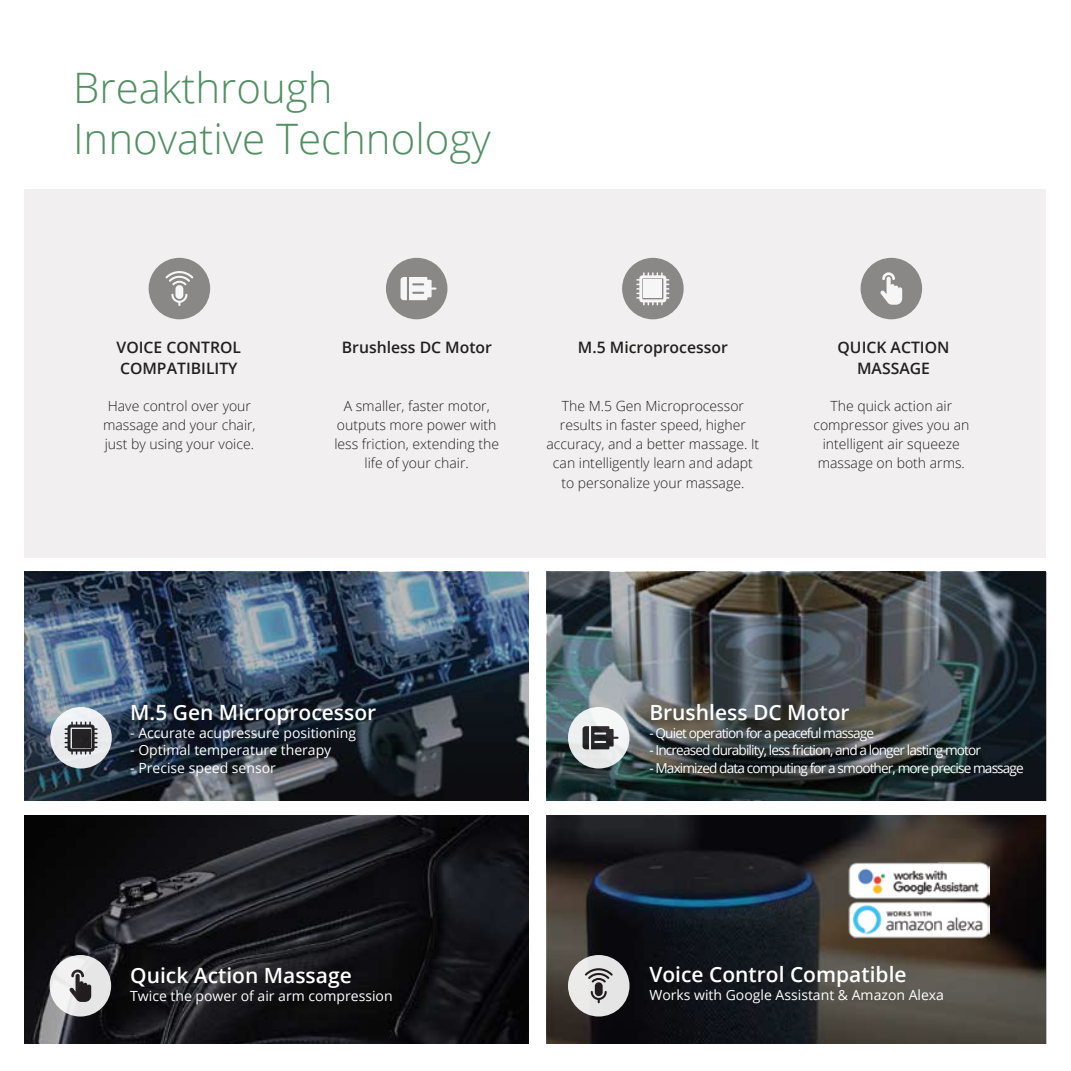
<style>
.page{position:relative;width:1071px;height:1071px;background:#fff}
.page>*{position:absolute;margin:0;border:0;box-sizing:border-box;transform-origin:0 0}
.t1{font:300 42px/50.4px "Open Sans";color:#528f63}
.t2{font:600 21px "Open Sans";color:#fff}
.t3{font:600 15.75px/21px "Open Sans";color:#231f20}
.t4{font:300 14px/19.2px "Open Sans";color:#231f20;text-align:center}
.t5{font:14px "Open Sans";color:#fff}
.t6{font:13.65px "Open Sans";letter-spacing:-.065em;color:#fff}
</style>
<div class="page">
<img style="left:24px;top:572px;width:505px;height:228px">
<svg style="left:547px;top:572px;width:499px;height:228px;background:#40484b"></svg>
<svg style="left:547px;top:815px;width:499px;height:229px;background:#232425"></svg>
<svg style="left:24px;top:815px;width:505px;height:229px;background:#16161a"></svg>
<div style="left:24px;top:189px;width:1022px;height:369px;background:#f1efef"></div>
<img style="left:849px;top:815px;width:141px;height:32px">
<img style="left:849px;top:847px;width:141px;height:144px">
<div style="left:861px;top:258px;width:61px;height:61px;background:#8a8787;border-radius:50%"></div>
<svg style="left:880px;top:272px;width:22px;height:33px"></svg>
<div style="left:622px;top:258px;width:62px;height:61px;background:#8a8787;border-radius:50%"></div>
<svg style="left:636px;top:272px;width:33px;height:33px"></svg>
<div style="left:644px;top:280px;width:18px;height:18px;background:#f7f6f6"></div>
<div style="left:386px;top:258px;width:61px;height:61px;background:#8a8787;border-radius:50%"></div>
<svg style="left:401px;top:277px;width:36px;height:23px"></svg>
<div style="left:149px;top:258px;width:61px;height:61px;background:#8a8787;border-radius:50%"></div>
<svg style="left:171px;top:294px;width:16px;height:12px"></svg>
<div style="left:175px;top:285px;width:8px;height:14px;background:#f7f6f6;border-radius:4px"></div>
<svg style="left:165px;top:271px;width:28px;height:14px"></svg>
<div style="left:568px;top:955px;width:62px;height:62px;background:#e6e5e6;border-radius:50%"></div>
<svg style="left:591px;top:991px;width:16px;height:12px"></svg>
<div style="left:595px;top:982px;width:8px;height:14px;background:#231f20;border-radius:4px"></div>
<svg style="left:585px;top:968px;width:28px;height:15px"></svg>
<div style="left:50px;top:955px;width:61px;height:62px;background:linear-gradient(to right,#f3f2f3,#e0e0e1);border-radius:50%"></div>
<svg style="left:69px;top:970px;width:22px;height:32px"></svg>
<div style="left:50px;top:707px;width:62px;height:62px;background:#eaecee;border-radius:50%"></div>
<svg style="left:65px;top:722px;width:33px;height:33px"></svg>
<div style="left:72px;top:729px;width:18px;height:18px;background:#231f20"></div>
<svg style="left:568px;top:707px;width:62px;height:62px;fill:#ecf0f0"></svg>
<svg style="left:583px;top:726px;width:36px;height:23px"></svg>
<h1 class="t1" style="left:73px;top:62px;width:419px">Breakthrough<br>Innovative Technology</h1>
<p class="t3" style="left:117px;top:337px;width:126px">VOICE CONTROL<br>COMPATIBILITY</p>
<p class="t4" style="left:103px;top:396px;width:154px">Have control over your massage and your chair, just by using your voice.</p>
<p class="t3" style="left:342px;top:337px;width:152px">Brushless DC Motor</p>
<p class="t4" style="left:334px;top:396px;width:166px">A smaller, faster motor, outputs more power with less friction, extending the life of your chair.</p>
<p class="t3" style="left:578px;top:337px;width:151px">M.5 Microprocessor</p>
<p class="t4" style="left:546px;top:396px;width:214px">The M.5 Gen Microprocessor results in faster speed, higher accuracy, and a better massage. It can intelligently learn and adapt to personalize your massage.</p>
<p class="t3" style="left:838px;top:337px;width:113px;text-align:center">QUICK ACTION<br>MASSAGE</p>
<p class="t4" style="left:813px;top:396px;width:157px">The quick action air compressor gives you an intelligent air squeeze massage on both arms.</p>
<h2 class="t2" style="left:130px;top:698px;width:248px">M.5 Gen Microprocessor</h2>
<p class="t5" style="left:130px;top:723px;width:227px">- Accurate acupressure positioning</p>
<p class="t5" style="left:130px;top:741px;width:203px">- Optimal temperature therapy</p>
<p class="t5" style="left:130px;top:758px;width:147px">- Precise speed sensor</p>
<h2 class="t2" style="left:130px;top:961px;width:223px">Quick Action Massage</h2>
<p class="t5" style="left:130px;top:986px;width:264px">Twice the power of air arm compression</p>
<h2 class="t2" style="left:649px;top:698px;width:202px">Brushless DC Motor</h2>
<p class="t6" style="left:649px;top:723px;width:226px">- Quiet operation for a peaceful massage</p>
<p class="t6" style="left:649px;top:741px;width:333px">- Increased durability, less friction, and a longer lasting motor</p>
<p class="t6" style="left:649px;top:758px;width:376px">- Maximized data computing for a smoother, more precise massage</p>
<h2 class="t2" style="left:649px;top:960px;width:259px">Voice Control Compatible</h2>
<p class="t5" style="left:649px;top:985px;width:296px">Works with Google Assistant &amp; Amazon Alexa</p>
</div>
